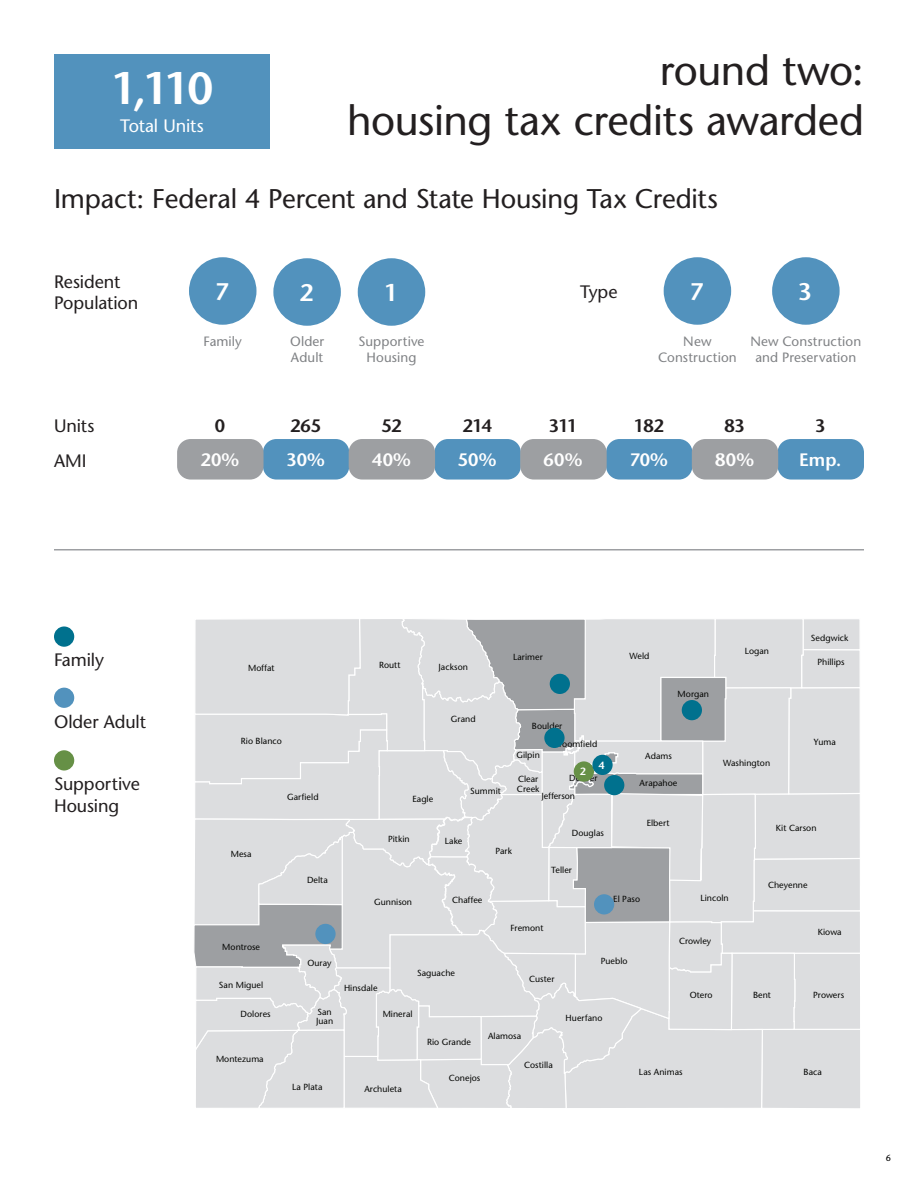
<style>
.page{position:relative;width:918px;height:1188px;background:#fff}
.page>*{position:absolute;margin:0;border:0;box-sizing:border-box;transform-origin:0 0}
.page_section_header_no_space{font:600 45px "Stone Sans Std";color:#fff}
.page_section_header_no_space-2{font:500 42px/50.4px "Stone Sans Std";letter-spacing:-.01em;color:#231f20;text-align:right}
.flyer_subhead{font:500 27px "Stone Sans Std";letter-spacing:-.005em;color:#231f20}
.ScorecardNumber{font:600 24px "Stone Sans Std";color:#fff}
.flyer_subhead-2{font:500 18px/21.6px "Stone Sans Std";letter-spacing:-.005em;color:#231f20}
.ScorecardNumber-2{font:600 18px "Stone Sans Std";color:#fff}
.ScorecardNumber-3{font:600 18px "Stone Sans Std";letter-spacing:-.025em;color:#231f20}
.page_section_header_no_space-3{font:500 18px "Stone Sans Std";letter-spacing:-.01em;color:#fff}
.t1{font:500 13.5px/16.2px "Stone Sans Std";letter-spacing:.01em;color:#808285;text-align:center}
.tagline{font:600 10.5px "Stone Sans Std";color:#fff}
.rev_date{font:500 9px "Stone Sans Std";color:#000}
.t2{font:500 8.85px/9.3px "Stone Sans Std";letter-spacing:.005em;color:#040503}
</style>
<div class="page">
<div style="left:189px;top:257px;width:67px;height:68px;background:#5292bd;border-radius:50%"></div>
<div style="left:772px;top:257px;width:68px;height:68px;background:#5292bd;border-radius:50%"></div>
<div style="left:664px;top:257px;width:67px;height:68px;background:#5292bd;border-radius:50%"></div>
<div style="left:273px;top:258px;width:68px;height:68px;background:#5292bd;border-radius:50%"></div>
<div style="left:358px;top:258px;width:67px;height:68px;background:#5292bd;border-radius:50%"></div>
<div style="left:54px;top:54px;width:216px;height:94px;background:#5292bd"></div>
<div style="left:778px;top:439px;width:86px;height:41px;background:#5292bd;border-radius:14px"></div>
<div style="left:606px;top:439px;width:86px;height:41px;background:#5292bd;border-radius:14px"></div>
<div style="left:434px;top:439px;width:87px;height:41px;background:#5292bd;border-radius:14px"></div>
<div style="left:263px;top:439px;width:86px;height:41px;background:#5292bd;border-radius:14px"></div>
<div style="left:692px;top:439px;width:86px;height:41px;background:#9d9fa2;border-radius:14px"></div>
<div style="left:520px;top:439px;width:87px;height:41px;background:#9d9fa2;border-radius:14px"></div>
<div style="left:349px;top:439px;width:86px;height:41px;background:#9d9fa2;border-radius:14px"></div>
<div style="left:177px;top:439px;width:87px;height:41px;background:#9d9fa2;border-radius:14px"></div>
<svg style="left:194px;top:619px;width:666px;height:489px"></svg>
<div style="left:550px;top:674px;width:20px;height:20px;background:#00718e;border-radius:50%"></div>
<div style="left:594px;top:894px;width:20px;height:20px;background:#5292bd;border-radius:50%"></div>
<div style="left:574px;top:761px;width:20px;height:21px;background:#669046;border-radius:50%"></div>
<div style="left:544px;top:728px;width:21px;height:20px;background:#00718e;border-radius:50%"></div>
<div style="left:604px;top:775px;width:20px;height:20px;background:#00718e;border-radius:50%"></div>
<div style="left:682px;top:700px;width:20px;height:20px;background:#00718e;border-radius:50%"></div>
<div style="left:315px;top:924px;width:21px;height:20px;background:#5292bd;border-radius:50%"></div>
<div style="left:592px;top:755px;width:21px;height:20px;background:#00718e;border-radius:50%"></div>
<hr style="left:54px;top:549px;width:810px;height:1px;background:#9d9fa2">
<div style="left:54px;top:626px;width:20px;height:21px;background:#00718e;border-radius:50%"></div>
<div style="left:54px;top:688px;width:20px;height:20px;background:#5292bd;border-radius:50%"></div>
<div style="left:54px;top:750px;width:20px;height:21px;background:#669046;border-radius:50%"></div>
<p class="page_section_header_no_space" style="left:111px;top:61px;width:104px">1,110</p>
<p class="page_section_header_no_space-3" style="left:120px;top:115px;width:85px">Total Units</p>
<p class="page_section_header_no_space-2" style="left:347px;top:45px;width:518px">round two:<br>housing tax credits awarded</p>
<p class="flyer_subhead" style="left:54px;top:183px;width:666px">Impact: Federal 4 Percent and State Housing Tax Credits</p>
<p class="flyer_subhead-2" style="left:54px;top:271px;width:86px">Resident<br>Population</p>
<p class="flyer_subhead-2" style="left:580px;top:281px;width:39px">Type</p>
<p class="t1" style="left:204px;top:333px;width:40px">Family</p>
<p class="t1" style="left:750px;top:333px;width:112px">New Construction and Preservation</p>
<p class="ScorecardNumber" style="left:215px;top:277px;width:15px">7</p>
<p class="ScorecardNumber" style="left:299px;top:278px;width:15px">2</p>
<p class="ScorecardNumber" style="left:384px;top:278px;width:15px">1</p>
<p class="ScorecardNumber" style="left:690px;top:277px;width:15px">7</p>
<p class="ScorecardNumber" style="left:798px;top:277px;width:15px">3</p>
<p class="t1" style="left:290px;top:333px;width:36px;text-align:left">Older<br>Adult</p>
<p class="t1" style="left:359px;top:333px;width:67px">Supportive<br>Housing</p>
<p class="t1" style="left:658px;top:333px;width:80px">New<br>Construction</p>
<p class="flyer_subhead-2" style="left:54px;top:415px;width:42px">Units</p>
<p class="flyer_subhead-2" style="left:54px;top:450px;width:34px">AMI</p>
<p class="ScorecardNumber-2" style="left:799px;top:449px;width:44px">Emp.</p>
<p class="ScorecardNumber-3" style="left:215px;top:415px;width:12px">0</p>
<p class="ScorecardNumber-3" style="left:290px;top:415px;width:32px">265</p>
<p class="ScorecardNumber-3" style="left:381px;top:415px;width:22px">52</p>
<p class="ScorecardNumber-3" style="left:462px;top:415px;width:31px">214</p>
<p class="ScorecardNumber-3" style="left:549px;top:415px;width:30px">311</p>
<p class="ScorecardNumber-3" style="left:634px;top:415px;width:32px">182</p>
<p class="ScorecardNumber-3" style="left:724px;top:415px;width:22px">83</p>
<p class="ScorecardNumber-3" style="left:815px;top:415px;width:12px">3</p>
<p class="ScorecardNumber-2" style="left:200px;top:449px;width:40px">20%</p>
<p class="ScorecardNumber-2" style="left:286px;top:449px;width:40px">30%</p>
<p class="ScorecardNumber-2" style="left:372px;top:449px;width:40px">40%</p>
<p class="ScorecardNumber-2" style="left:458px;top:449px;width:40px">50%</p>
<p class="ScorecardNumber-2" style="left:544px;top:449px;width:40px">60%</p>
<p class="ScorecardNumber-2" style="left:630px;top:449px;width:40px">70%</p>
<p class="ScorecardNumber-2" style="left:715px;top:449px;width:40px">80%</p>
<p class="t2" style="left:811px;top:633px;width:39px">Sedgwick</p>
<p class="flyer_subhead-2" style="left:54px;top:649px;width:52px">Family</p>
<p class="t2" style="left:248px;top:663px;width:28px">Moffat</p>
<p class="t2" style="left:379px;top:660px;width:23px">Routt</p>
<p class="t2" style="left:439px;top:662px;width:31px">Jackson</p>
<p class="t2" style="left:513px;top:652px;width:31px">Larimer</p>
<p class="t2" style="left:629px;top:651px;width:22px">Weld</p>
<p class="t2" style="left:745px;top:647px;width:26px">Logan</p>
<p class="t2" style="left:817px;top:657px;width:29px">Phillips</p>
<p class="t2" style="left:678px;top:689px;width:33px">Morgan</p>
<p class="flyer_subhead-2" style="left:54px;top:711px;width:93px">Older Adult</p>
<p class="t2" style="left:451px;top:715px;width:26px">Grand</p>
<p class="t2" style="left:532px;top:721px;width:32px">Boulder</p>
<p class="flyer_subhead-2" style="left:54px;top:773px;width:87px">Supportive<br>Housing</p>
<p class="t2" style="left:241px;top:736px;width:42px">Rio Blanco</p>
<p class="t2" style="left:287px;top:792px;width:33px">Garfield</p>
<p class="t2" style="left:412px;top:795px;width:22px">Eagle</p>
<p class="t2" style="left:470px;top:786px;width:32px">Summit</p>
<p class="t2" style="left:554px;top:739px;width:45px">Broomfield</p>
<p class="t2" style="left:569px;top:773px;width:30px">Denver</p>
<p class="t2" style="left:516px;top:750px;width:25px">Gilpin</p>
<p class="t2" style="left:645px;top:751px;width:28px">Adams</p>
<p class="tagline" style="left:598px;top:759px;width:8px">4</p>
<p class="tagline" style="left:580px;top:765px;width:8px">2</p>
<p class="t2" style="left:517px;top:775px;width:24px">Clear<br>Creek</p>
<p class="t2" style="left:640px;top:778px;width:39px">Arapahoe</p>
<p class="t2" style="left:542px;top:791px;width:35px">Jefferson</p>
<p class="t2" style="left:723px;top:758px;width:49px">Washington</p>
<p class="t2" style="left:814px;top:738px;width:23px">Yuma</p>
<p class="t2" style="left:388px;top:834px;width:23px">Pitkin</p>
<p class="t2" style="left:445px;top:836px;width:19px">Lake</p>
<p class="t2" style="left:572px;top:829px;width:34px">Douglas</p>
<p class="t2" style="left:647px;top:818px;width:24px">Elbert</p>
<p class="t2" style="left:776px;top:823px;width:42px">Kit Carson</p>
<p class="t2" style="left:231px;top:850px;width:22px">Mesa</p>
<p class="t2" style="left:495px;top:846px;width:18px">Park</p>
<p class="t2" style="left:551px;top:866px;width:22px">Teller</p>
<p class="t2" style="left:307px;top:875px;width:22px">Delta</p>
<p class="t2" style="left:768px;top:880px;width:41px">Cheyenne</p>
<p class="t2" style="left:374px;top:898px;width:39px">Gunnison</p>
<p class="t2" style="left:452px;top:896px;width:32px">Chaffee</p>
<p class="t2" style="left:613px;top:894px;width:28px">El Paso</p>
<p class="t2" style="left:700px;top:893px;width:30px">Lincoln</p>
<p class="t2" style="left:510px;top:923px;width:35px">Fremont</p>
<p class="t2" style="left:818px;top:927px;width:25px">Kiowa</p>
<p class="t2" style="left:222px;top:942px;width:39px">Montrose</p>
<p class="t2" style="left:679px;top:937px;width:34px">Crowley</p>
<p class="t2" style="left:219px;top:980px;width:46px">San Miguel</p>
<p class="t2" style="left:307px;top:959px;width:26px">Ouray</p>
<p class="t2" style="left:344px;top:983px;width:35px">Hinsdale</p>
<p class="t2" style="left:417px;top:968px;width:39px">Saguache</p>
<p class="t2" style="left:529px;top:975px;width:27px">Custer</p>
<p class="t2" style="left:601px;top:956px;width:28px">Pueblo</p>
<p class="t2" style="left:690px;top:991px;width:24px">Otero</p>
<p class="t2" style="left:753px;top:991px;width:19px">Bent</p>
<p class="t2" style="left:813px;top:991px;width:32px">Prowers</p>
<p class="t2" style="left:241px;top:1010px;width:32px">Dolores</p>
<p class="t2" style="left:316px;top:1007px;width:19px">San<br>Juan</p>
<p class="t2" style="left:383px;top:1009px;width:31px">Mineral</p>
<p class="t2" style="left:566px;top:1013px;width:38px">Huerfano</p>
<p class="t2" style="left:216px;top:1054px;width:49px">Montezuma</p>
<p class="t2" style="left:292px;top:1082px;width:32px">La Plata</p>
<p class="t2" style="left:364px;top:1084px;width:39px">Archuleta</p>
<p class="t2" style="left:488px;top:1031px;width:35px">Alamosa</p>
<p class="t2" style="left:427px;top:1037px;width:46px">Rio Grande</p>
<p class="t2" style="left:449px;top:1073px;width:33px">Conejos</p>
<p class="t2" style="left:524px;top:1061px;width:30px">Costilla</p>
<p class="t2" style="left:639px;top:1067px;width:45px">Las Animas</p>
<p class="t2" style="left:804px;top:1067px;width:20px">Baca</p>
<p class="rev_date" style="left:886px;top:1153px;width:7px">6</p>
</div>
